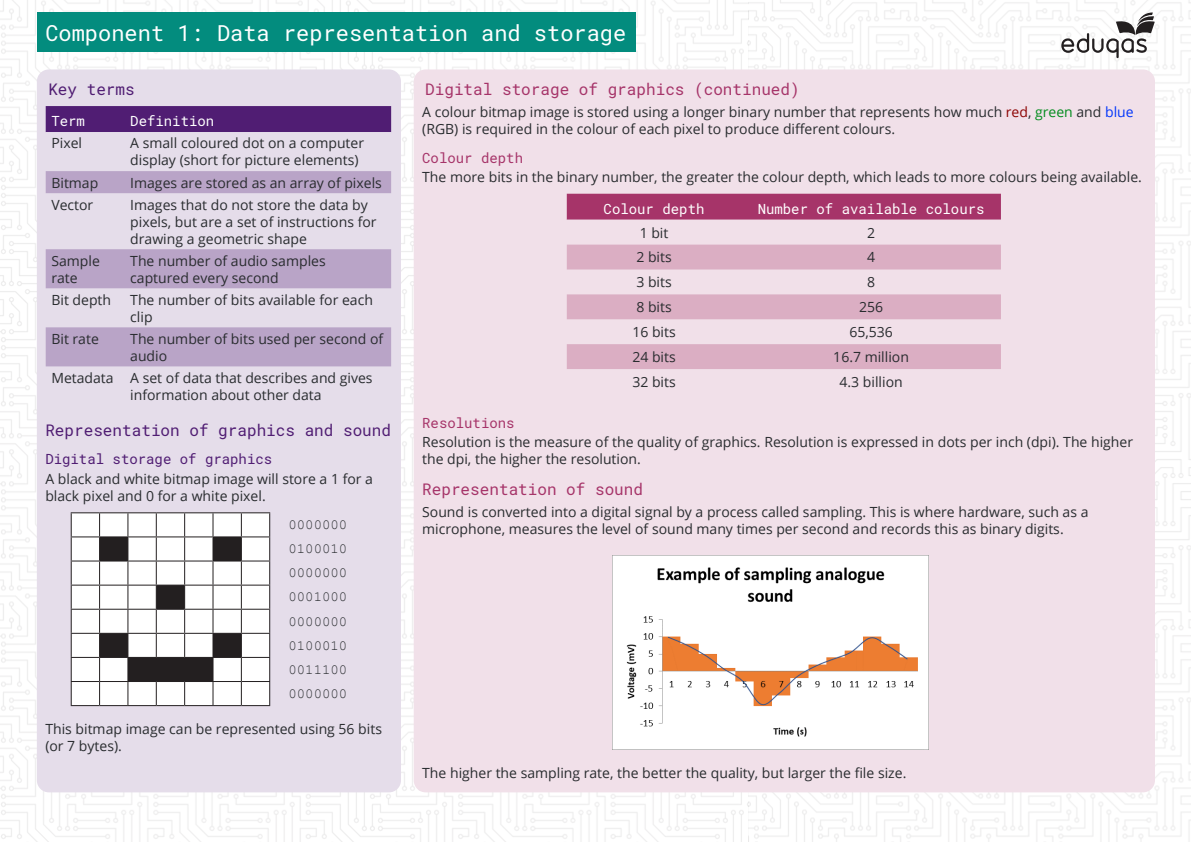
<style>
.page{position:relative;width:1191px;height:842px;background:#fff}
.page>*{position:absolute;margin:0;border:0;box-sizing:border-box;transform-origin:0 0}
.t1{font:22px "Roboto Mono";color:#fff}
.t2{font:16px "Roboto Mono";color:#a63469}
.t3{font:16px "Roboto Mono";color:#501d73}
.Paragraph{font:14px/17px "Open Sans";color:#292c2f}
.Table_body{font:14px/17px "Open Sans";color:#292c2f}
.Paragraph_space_belo{font:14px/16.8px "Open Sans";color:#292c2f}
.Paragraph-2{font:14px "Courier New";color:#292c2f}
.Table_header{font:14px "Roboto Mono";color:#fff}
.t4{font:14px "Roboto Mono";color:#501d73}
.t5{font:14px "Roboto Mono";color:#a63469}
.s1{color:#8c0303}
.s2{color:#038c1e}
.s3{color:#0336fa}
</style>
<div class="page">
<img style="left:0;top:0;width:1191px;height:842px">
<div style="left:37px;top:12px;width:598px;height:40px;background:#038c7e"></div>
<div style="left:37px;top:69px;width:364px;height:723px;background:#e5ddea;border-radius:12px"></div>
<div style="left:46px;top:106px;width:345px;height:26px;background:#501d73"></div>
<svg style="left:46px;top:171px;width:345px;height:195px;fill:#beabcb"></svg>
<svg style="left:71px;top:512px;width:199px;height:194px;background:#d0cfcf"></svg>
<div style="left:414px;top:69px;width:741px;height:723px;background:#f1e0e9;border-radius:12px"></div>
<div style="left:567px;top:194px;width:434px;height:26px;background:#a63469"></div>
<svg style="left:567px;top:244px;width:434px;height:1px"></svg>
<svg style="left:567px;top:245px;width:434px;height:124px;fill:#dbaec3"></svg>
<img style="left:612px;top:556px;width:316px;height:194px">
<svg style="left:1061px;top:12px;width:93px;height:46px"></svg>
<h1 class="t1" style="left:45px;top:18px;width:582px">Component 1: Data representation and storage</h1>
<h2 class="t3" style="left:48px;top:78px;width:88px">Key terms</h2>
<p class="Table_header" style="left:51px;top:112px;width:35px">Term</p>
<p class="Table_header" style="left:130px;top:112px;width:86px">Definition</p>
<p class="Table_body" style="left:51px;top:135px;width:32px">Pixel</p>
<p class="Table_body" style="left:130px;top:135px;width:235px">A small coloured dot on a computer display (short for picture elements)</p>
<p class="Table_body" style="left:51px;top:174px;width:48px">Bitmap</p>
<p class="Table_body" style="left:130px;top:174px;width:253px">Images are stored as an array of pixels</p>
<p class="Table_body" style="left:51px;top:196px;width:43px">Vector</p>
<p class="Table_body" style="left:130px;top:196px;width:248px">Images that do not store the data by pixels, but are a set of instructions for drawing a geometric shape</p>
<p class="Table_body" style="left:51px;top:252px;width:50px">Sample rate</p>
<p class="Table_body" style="left:130px;top:252px;width:197px">The number of audio samples captured every second</p>
<p class="Table_body" style="left:51px;top:291px;width:61px">Bit depth</p>
<p class="Table_body" style="left:130px;top:291px;width:244px">The number of bits available for each clip</p>
<p class="Table_body" style="left:51px;top:330px;width:49px">Bit rate</p>
<p class="Table_body" style="left:130px;top:330px;width:254px">The number of bits used per second of audio</p>
<p class="Table_body" style="left:51px;top:369px;width:64px">Metadata</p>
<p class="Table_body" style="left:130px;top:369px;width:244px">A set of data that describes and gives information about other data</p>
<h2 class="t3" style="left:45px;top:419px;width:347px">Representation of graphics and sound</h2>
<h3 class="t4" style="left:45px;top:449px;width:228px">Digital storage of graphics</h3>
<p class="Paragraph" style="left:45px;top:470px;width:329px">A black and white bitmap image will store a 1 for a black pixel and 0 for a white pixel.</p>
<p class="Paragraph-2" style="left:288px;top:516px;width:60px">0000000</p>
<p class="Paragraph-2" style="left:288px;top:540px;width:60px">0100010</p>
<p class="Paragraph-2" style="left:288px;top:564px;width:60px">0000000</p>
<p class="Paragraph-2" style="left:288px;top:588px;width:60px">0001000</p>
<p class="Paragraph-2" style="left:288px;top:612px;width:60px">0000000</p>
<p class="Paragraph-2" style="left:288px;top:637px;width:60px">0100010</p>
<p class="Paragraph-2" style="left:288px;top:661px;width:60px">0011100</p>
<p class="Paragraph-2" style="left:288px;top:685px;width:60px">0000000</p>
<p class="Paragraph" style="left:45px;top:720px;width:338px">This bitmap image can be represented using 56 bits (or 7 bytes).</p>
<h2 class="t2" style="left:425px;top:78px;width:376px">Digital storage of graphics (continued)</h2>
<p class="Paragraph" style="left:422px;top:103px;width:713px">A colour bitmap image is stored using a longer binary number that represents how much <span class="s1">red</span>, <span class="s2">green</span> and <span class="s3">blue </span>(RGB) is required in the colour of each pixel to produce different colours.</p>
<h3 class="t5" style="left:422px;top:148px;width:102px">Colour depth</h3>
<p class="Paragraph" style="left:422px;top:168px;width:721px">The more bits in the binary number, the greater the colour depth, which leads to more colours being available.</p>
<p class="Table_header" style="left:603px;top:199px;width:102px">Colour depth</p>
<p class="Table_header" style="left:757px;top:199px;width:228px">Number of available colours</p>
<p class="Paragraph" style="left:639px;top:224px;width:30px">1 bit</p>
<p class="Paragraph" style="left:867px;top:224px;width:10px">2</p>
<p class="Paragraph" style="left:636px;top:248px;width:37px">2 bits</p>
<p class="Paragraph" style="left:867px;top:248px;width:10px">4</p>
<p class="Paragraph" style="left:636px;top:273px;width:37px">3 bits</p>
<p class="Paragraph" style="left:867px;top:273px;width:10px">8</p>
<p class="Paragraph" style="left:636px;top:298px;width:37px">8 bits</p>
<p class="Paragraph" style="left:859px;top:298px;width:26px">256</p>
<p class="Paragraph" style="left:632px;top:323px;width:45px">16 bits</p>
<p class="Paragraph" style="left:849px;top:323px;width:45px">65,536</p>
<p class="Paragraph" style="left:632px;top:348px;width:45px">24 bits</p>
<p class="Paragraph" style="left:833px;top:348px;width:77px">16.7 million</p>
<p class="Paragraph" style="left:632px;top:373px;width:45px">32 bits</p>
<p class="Paragraph" style="left:839px;top:373px;width:65px">4.3 billion</p>
<h3 class="t5" style="left:422px;top:413px;width:94px">Resolutions</h3>
<p class="Paragraph_space_belo" style="left:422px;top:434px;width:712px">Resolution is the measure of the quality of graphics. Resolution is expressed in dots per inch (dpi). The higher the dpi, the higher the resolution.</p>
<h2 class="t2" style="left:422px;top:478px;width:222px">Representation of sound</h2>
<p class="Paragraph" style="left:422px;top:503px;width:668px">Sound is converted into a digital signal by a process called sampling. This is where hardware, such as a microphone, measures the level of sound many times per second and records this as binary digits.</p>
<p class="Paragraph" style="left:422px;top:764px;width:485px">The higher the sampling rate, the better the quality, but larger the file size.</p>
</div>
